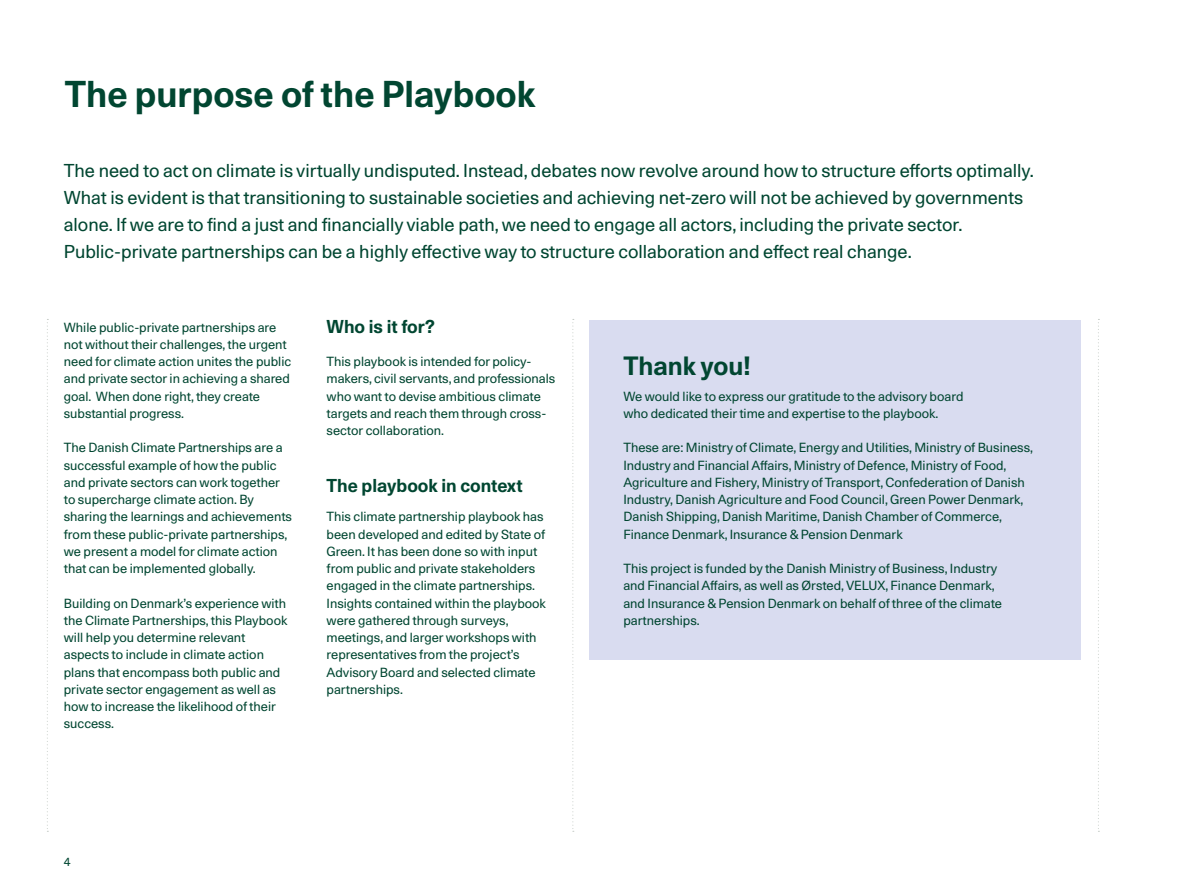
<style>
.page{position:relative;width:1200px;height:893px;background:#fff}
.page>*{position:absolute;margin:0;border:0;box-sizing:border-box;transform-origin:0 0}
.SOG_Rubrik_24_34{font:700 36px "Unica 77 LL";color:#014631}
.SoG_Manchet{font:700 25.5px "Unica 77 LL";color:#014631}
.SoG_Manchet-2{font:18px/27px "Unica 77 LL";color:#014631}
.SoG_Lille_Rubrik_12{font:700 18px "Unica 77 LL";color:#014631}
.SOG_Brød_8_5_11_5{font:12.75px/17.2px "Unica 77 LL";color:#014631}
.SOG_Label{font:12px "Unica 77 LL";color:#014631}
</style>
<div class="page">
<svg style="left:47px;top:319px;width:1px;height:513px"></svg>
<svg style="left:572px;top:319px;width:1px;height:513px"></svg>
<div style="left:589px;top:320px;width:491px;height:339px;background:#d9dcf0"></div>
<svg style="left:1098px;top:319px;width:1px;height:513px"></svg>
<p class="SOG_Rubrik_24_34" style="left:65px;top:70px;width:472px">The purpose of the Playbook</p>
<p class="SoG_Manchet-2" style="left:64px;top:156px;width:971px">The need to act on climate is virtually undisputed. Instead, debates now revolve around how to structure efforts optimally.<br>What is evident is that transitioning to sustainable societies and achieving net-zero will not be achieved by governments alone. If we are to find a just and financially viable path, we need to engage all actors, including the private sector.<br>Public-private partnerships can be a highly effective way to structure collaboration and effect real change.</p>
<p class="SOG_Brød_8_5_11_5" style="left:64px;top:318px;width:229px">While public-private partnerships are not without their challenges, the urgent need for climate action unites the public and private sector in achieving a shared goal. When done right, they create substantial progress.</p>
<p class="SOG_Brød_8_5_11_5" style="left:64px;top:439px;width:230px">The Danish Climate Partnerships are a successful example of how the public and private sectors can work together to supercharge climate action. By sharing the learnings and achievements from these public-private partnerships, we present a model for climate action that can be implemented globally.</p>
<p class="SOG_Brød_8_5_11_5" style="left:64px;top:594px;width:225px">Building on Denmark’s experience with the Climate Partnerships, this Playbook will help you determine relevant aspects to include in climate action plans that encompass both public and private sector engagement as well as how to increase the likelihood of their success.</p>
<p class="SoG_Lille_Rubrik_12" style="left:326px;top:314px;width:109px">Who is it for?</p>
<p class="SOG_Brød_8_5_11_5" style="left:326px;top:353px;width:230px">This playbook is intended for policy&shy;makers, civil servants, and professionals who want to devise ambitious climate targets and reach them through cross&shy;sector collaboration.</p>
<p class="SoG_Lille_Rubrik_12" style="left:326px;top:473px;width:197px">The playbook in context</p>
<p class="SOG_Brød_8_5_11_5" style="left:326px;top:508px;width:221px">This climate partnership playbook has been developed and edited by State of Green. It has been done so with input from public and private stakeholders engaged in the climate partnerships.<br>Insights contained within the playbook were gathered through surveys, meetings, and larger workshops with representatives from the project’s Advisory Board and selected climate partnerships.</p>
<p class="SOG_Label" style="left:64px;top:854px;width:8px">4</p>
<p class="SoG_Manchet" style="left:623px;top:349px;width:129px">Thank you!</p>
<p class="SOG_Brød_8_5_11_5" style="left:623px;top:387px;width:341px">We would like to express our gratitude to the advisory board who dedicated their time and expertise to the playbook.</p>
<p class="SOG_Brød_8_5_11_5" style="left:623px;top:439px;width:411px">These are: Ministry of Climate, Energy and Utilities, Ministry of Business, Industry and Financial Affairs, Ministry of Defence, Ministry of Food, Agriculture and Fishery, Ministry of Transport, Confederation of Danish Industry, Danish Agriculture and Food Council, Green Power Denmark, Danish Shipping, Danish Maritime, Danish Chamber of Commerce, Finance Denmark, Insurance &amp; Pension Denmark</p>
<p class="SOG_Brød_8_5_11_5" style="left:623px;top:560px;width:380px">This project is funded by the Danish Ministry of Business, Industry and Financial Affairs, as well as Ørsted, VELUX, Finance Denmark, and Insurance &amp; Pension Denmark on behalf of three of the climate partnerships.</p>
</div>
